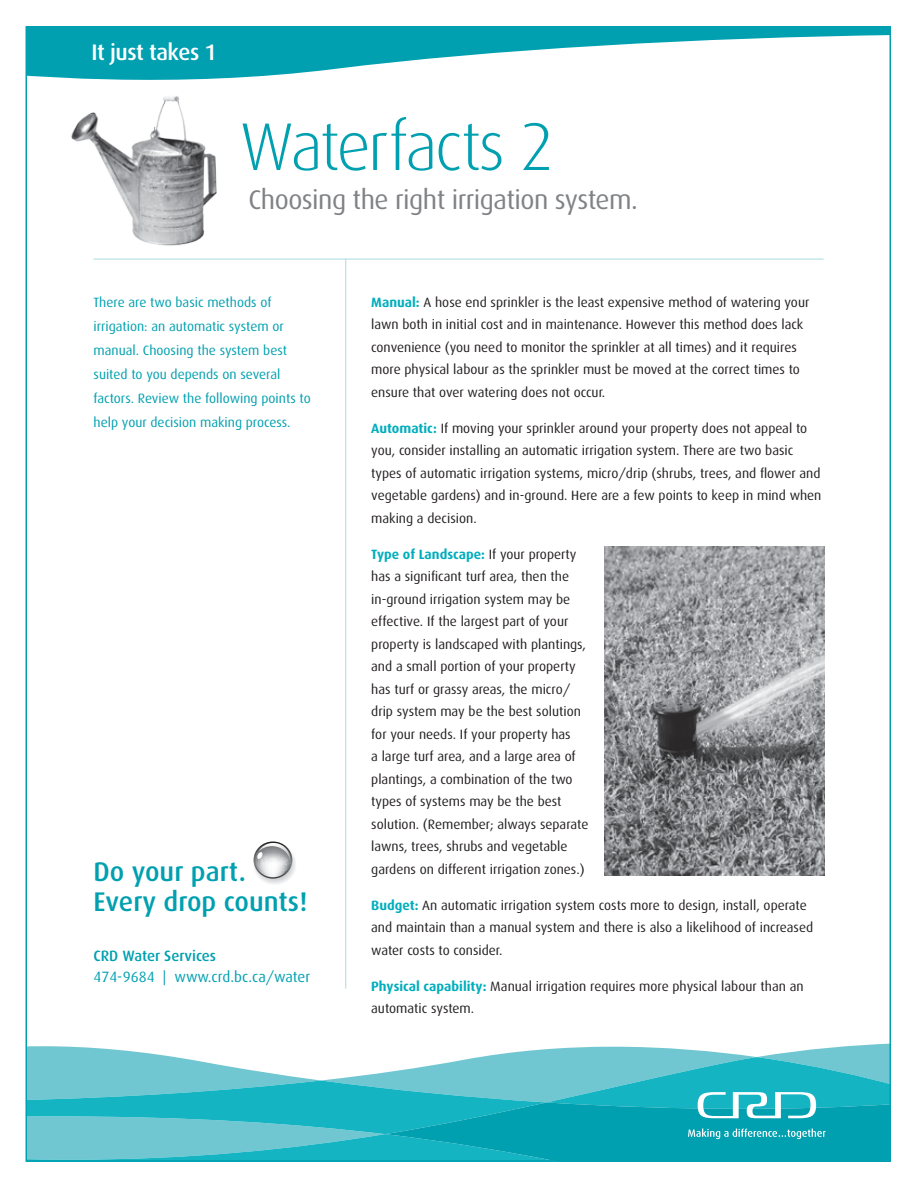
<style>
.page{position:relative;width:918px;height:1188px;background:#fff}
.page>*{position:absolute;margin:0;border:0;box-sizing:border-box;transform-origin:0 0}
.t1{font:300 67.5px "Dax";letter-spacing:-.04em;color:#00a0b0}
.t2{font:27px "Dax";letter-spacing:-.02em;color:#808285}
.t3{font:500 27px/30px "Dax";color:#00a0b0}
.t4{font:500 22.5px "Dax";letter-spacing:-.02em;color:#fff}
.t5{font:15px "Dax";color:#00a0b0}
.t6{font:500 15px "Dax";color:#00a0b0}
.body_text{font:13.5px/22.5px "Dax";color:#231f20}
.side_block{font:13.5px/24px "Dax";color:#00a0b0}
.s1{font-weight:700;color:#00aebd}
</style>
<div class="page">
<hr style="left:94px;top:259px;width:730px;height:1px;background:#aadbe2">
<hr style="left:345px;top:259px;width:1px;height:730px;background:#aadbe2">
<img style="left:71px;top:96px;width:146px;height:150px">
<svg style="left:29px;top:29px;width:859px;height:51px;fill:#00a0b0"></svg>
<svg style="left:29px;top:1047px;width:859px;height:112px;background:#4abeca"></svg>
<div style="left:254px;top:844px;width:42px;height:41px;background:#fbfbfb;border-radius:50%"></div>
<div style="left:254px;top:845px;width:42px;height:39px;background:#f6f6f7;border-radius:50%"></div>
<div style="left:254px;top:845px;width:41px;height:39px;background:#f4f5f5;border-radius:50%"></div>
<div style="left:255px;top:845px;width:40px;height:39px;background:#f2f3f4;border-radius:50%"></div>
<div style="left:255px;top:846px;width:40px;height:37px;background:#efeff0;border-radius:50%"></div>
<div style="left:256px;top:846px;width:38px;height:37px;background:#ebebed;border-radius:50%"></div>
<div style="left:256px;top:847px;width:37px;height:35px;background:#e5e6e8;border-radius:50%"></div>
<div style="left:257px;top:848px;width:36px;height:33px;background:#e1e2e4;border-radius:50%"></div>
<div style="left:257px;top:848px;width:35px;height:33px;background:#dfe0e2;border-radius:50%"></div>
<div style="left:258px;top:849px;width:34px;height:32px;background:#dcdddf;border-radius:50%"></div>
<div style="left:258px;top:849px;width:33px;height:31px;background:#d8d9db;border-radius:50%"></div>
<div style="left:259px;top:849px;width:32px;height:31px;background:#d5d6d8;border-radius:50%"></div>
<div style="left:260px;top:850px;width:30px;height:29px;background:#c5c6c8;border-radius:50%"></div>
<svg style="left:254px;top:842px;width:38px;height:37px"></svg>
<svg style="left:255px;top:843px;width:36px;height:34px"></svg>
<img style="left:604px;top:546px;width:221px;height:330px">
<p class="t4" style="left:92px;top:40px;width:127px">It just takes 1</p>
<p class="t1" style="left:240px;top:110px;width:316px">Waterfacts 2</p>
<p class="t2" style="left:249px;top:185px;width:391px">Choosing the right irrigation system.</p>
<p class="side_block" style="left:94px;top:290px;width:219px">There are two basic methods of irrigation: an automatic system or manual. Choosing the system best suited to you depends on several factors. Review the following points to help your decision making process.</p>
<p class="body_text" style="left:371px;top:291px;width:440px"><span class="s1">Manual:</span> A hose end sprinkler is the least expensive method of watering your lawn both in initial cost and in maintenance. However this method does lack convenience (you need to monitor the sprinkler at all times) and it requires more physical labour as the sprinkler must be moved at the correct times to ensure that over watering does not occur.</p>
<p class="body_text" style="left:371px;top:417px;width:452px"><span class="s1">Automatic:</span> If moving your sprinkler around your property does not appeal to you, consider installing an automatic irrigation system. There are two basic types of automatic irrigation systems, micro/drip (shrubs, trees, and flower and vegetable gardens) and in-ground. Here are a few points to keep in mind when making a decision.</p>
<p class="body_text" style="left:371px;top:543px;width:219px"><span class="s1">Type of Landscape:</span> If your property has a significant turf area, then the in-ground irrigation system may be effective. If the largest part of your property is landscaped with plantings, and a small portion of your property has turf or grassy areas, the micro/ drip system may be the best solution for your needs. If your property has<br>a large turf area, and a large area of plantings, a combination of the two types of systems may be the best solution. (Remember; always separate lawns, trees, shrubs and vegetable gardens on different irrigation zones.)</p>
<p class="body_text" style="left:371px;top:894px;width:443px"><span class="s1">Budget:</span> An automatic irrigation system costs more to design, install, operate and maintain than a manual system and there is also a likelihood of increased water costs to consider.</p>
<p class="body_text" style="left:371px;top:975px;width:434px"><span class="s1">Physical capability:</span> Manual irrigation requires more physical labour than an automatic system.</p>
<p class="t3" style="left:94px;top:857px;width:215px">Do your part.<br>Every drop counts!</p>
<p class="t6" style="left:94px;top:947px;width:124px">CRD Water Services</p>
<p class="t5" style="left:94px;top:969px;width:218px">474-9684 | www.crd.bc.ca/water</p>
</div>
